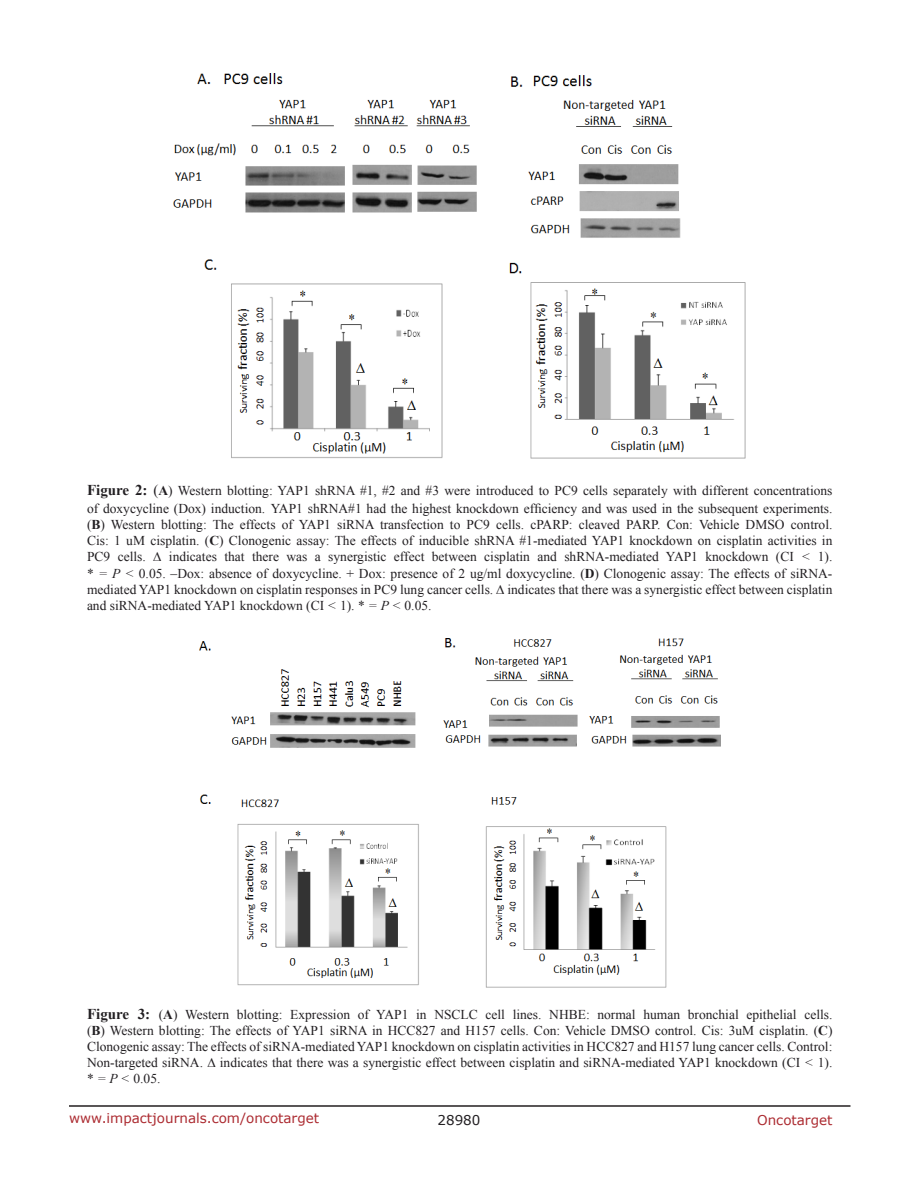
<style>
.page{position:relative;width:918px;height:1188px;background:#fff}
.page>*{position:absolute;margin:0;border:0;box-sizing:border-box;transform-origin:0 0}
.FigureText{font:13.5px/16.2px "Times New Roman";color:#221f22;text-align:justify}
.t1{font:13.5px "Verdana";color:#ac2b31}
.t2{font:13.5px "Verdana";color:#221f22}
.s1{font-weight:700;font-size:15px}
.s2{font-size:15px}
.s3{font-weight:700}
.s4{font-style:italic}
</style>
<div class="page">
<hr style="left:69px;top:1105px;width:781px;height:2px;background:#231f20">
<img style="left:174px;top:73px;width:572px;height:385px">
<img style="left:199px;top:638px;width:521px;height:349px">
<p class="FigureText" style="left:87px;top:481px;width:747px;line-height:18px"><span class="s1">Figure 2:</span> <span class="s2">(</span><span class="s3">A</span>) Western blotting: YAP1 shRNA #1, #2 and #3 were introduced to PC9 cells separately with different concentrations of doxycycline (Dox) induction. YAP1 shRNA#1 had the highest knockdown efficiency and was used in the subsequent experiments.</p>
<p class="FigureText" style="left:87px;top:516px;width:747px">(<span class="s3">B</span>) Western blotting: The effects of YAP1 siRNA transfection to PC9 cells. cPARP: cleaved PARP. Con: Vehicle DMSO control.<br>Cis: 1 uM cisplatin. (<span class="s3">C</span>) Clonogenic assay: The effects of inducible shRNA #1-mediated YAP1 knockdown on cisplatin activities in PC9 cells. ∆ indicates that there was a synergistic effect between cisplatin and shRNA-mediated YAP1 knockdown (CI <span class="s4">&lt;</span> 1). * <span class="s4">= P &lt;</span> 0.05. –Dox: absence of doxycycline. + Dox: presence of 2 ug/ml doxycycline. (<span class="s3">D</span>) Clonogenic assay: The effects of siRNA&shy;mediated YAP1 knockdown on cisplatin responses in PC9 lung cancer cells. ∆ indicates that there was a synergistic effect between cisplatin and siRNA-mediated YAP1 knockdown (CI <span class="s4">&lt;</span> 1). * <span class="s4">= P &lt;</span> 0.05.</p>
<p class="FigureText" style="left:87px;top:1006px;width:747px"><span class="s1">Figure 3:</span> (<span class="s3">A</span>) Western blotting: Expression of YAP1 in NSCLC cell lines. NHBE: normal human bronchial epithelial cells. (<span class="s3">B</span>) Western blotting: The effects of YAP1 siRNA in HCC827 and H157 cells. Con: Vehicle DMSO control. Cis: 3uM cisplatin. (<span class="s3">C</span>)<br>Clonogenic assay: The effects of siRNA-mediated YAP1 knockdown on cisplatin activities in HCC827 and H157 lung cancer cells. Control:<br>Non-targeted siRNA. ∆ indicates that there was a synergistic effect between cisplatin and siRNA-mediated YAP1 knockdown (CI <span class="s4">&lt;</span> 1). * <span class="s4">= P &lt;</span> 0.05.</p>
<p class="t1" style="left:69px;top:1109px;width:252px">www.impactjournals.com/oncotarget</p>
<p class="t2" style="left:438px;top:1111px;width:44px">28980</p>
<p class="t1" style="left:757px;top:1111px;width:77px">Oncotarget</p>
</div>
